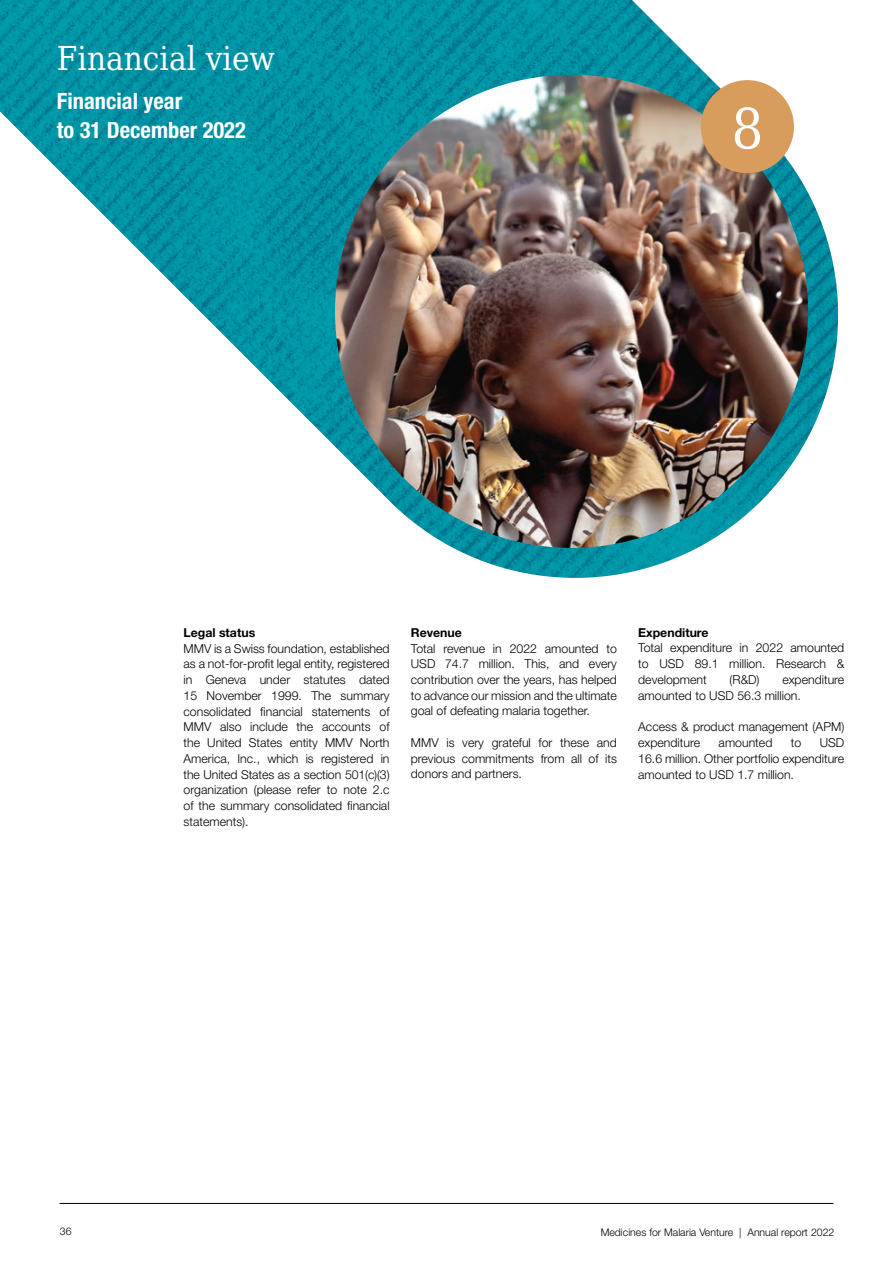
<style>
.page{position:relative;width:893px;height:1263px;background:#fff}
.page>*{position:absolute;margin:0;border:0;box-sizing:border-box;transform-origin:0 0}
.t1{font:55.65px "DejaVu Serif Condensed";color:#fff}
.t2{font:33px "DejaVu Serif Condensed";color:#fff}
.t3{font:700 condensed 22.5px/29.1px "Helvetica Neue LT Std";color:#fff}
.t4{font:300 12.3px/15.8px "Helvetica Neue LT Std";color:#000;text-align:justify}
.t5{font:700 12.3px "Helvetica Neue LT Std";color:#000}
.t6{font:300 10.5px "Helvetica Neue LT Std";color:#000}
</style>
<div class="page">
<img style="left:0;top:0;width:839px;height:578px">
<img style="left:335px;top:75px;width:473px;height:473px;border-radius:237px">
<div style="left:701px;top:80px;width:93px;height:93px;background:#d89d5c;border-radius:50%"></div>
<hr style="left:60px;top:1203px;width:773px;height:1px;background:#000">
<h2 class="t2" style="left:57px;top:29px;width:220px">Financial view</h2>
<h3 class="t3" style="left:57px;top:86px;width:190px">Financial year<br>to 31 December 2022</h3>
<h1 class="t1" style="left:731px;top:79px;width:33px">8</h1>
<p class="t5" style="left:184px;top:625px;width:73px">Legal status</p>
<p class="t4" style="left:184px;top:640px;width:208px">MMV is a Swiss foundation, established as a not-for-profit legal entity, registered in Geneva under statutes dated 15 November 1999. The summary consolidated financial statements of MMV also include the accounts of the United States entity MMV North America, Inc., which is registered in the United States as a section 501(c)(3) organization (please refer to note 2.c of the summary consolidated financial statements).</p>
<p class="t5" style="left:411px;top:625px;width:53px">Revenue</p>
<p class="t4" style="left:411px;top:640px;width:208px">Total revenue in 2022 amounted to USD 74.7 million. This, and every contribution over the years, has helped to advance our mission and the ultimate goal of defeating malaria together.</p>
<p class="t4" style="left:411px;top:734px;width:208px">MMV is very grateful for these and previous commitments from all of its donors and partners.</p>
<p class="t5" style="left:638px;top:625px;width:72px">Expenditure</p>
<p class="t4" style="left:638px;top:640px;width:208px">Total expenditure in 2022 amounted to USD 89.1 million. Research &amp; development</p>
<p class="t4" style="left:729px;top:671px;width:32px">(R&amp;D)</p>
<p class="t4" style="left:638px;top:671px;width:208px;text-indent:144px">expenditure amounted to USD 56.3 million.</p>
<p class="t4" style="left:638px;top:719px;width:208px">Access &amp; product management (APM) expenditure</p>
<p class="t4" style="left:638px;top:734px;width:208px;text-indent:181px">USD 16.6 million. Other portfolio expenditure amounted to USD 1.7 million.</p>
<p class="t4" style="left:719px;top:734px;width:55px">amounted</p>
<p class="t4" style="left:791px;top:734px;width:12px">to</p>
<p class="t6" style="left:60px;top:1225px;width:13px">36</p>
<p class="t6" style="left:601px;top:1226px;width:235px">Medicines for Malaria Venture | Annual report 2022</p>
</div>
